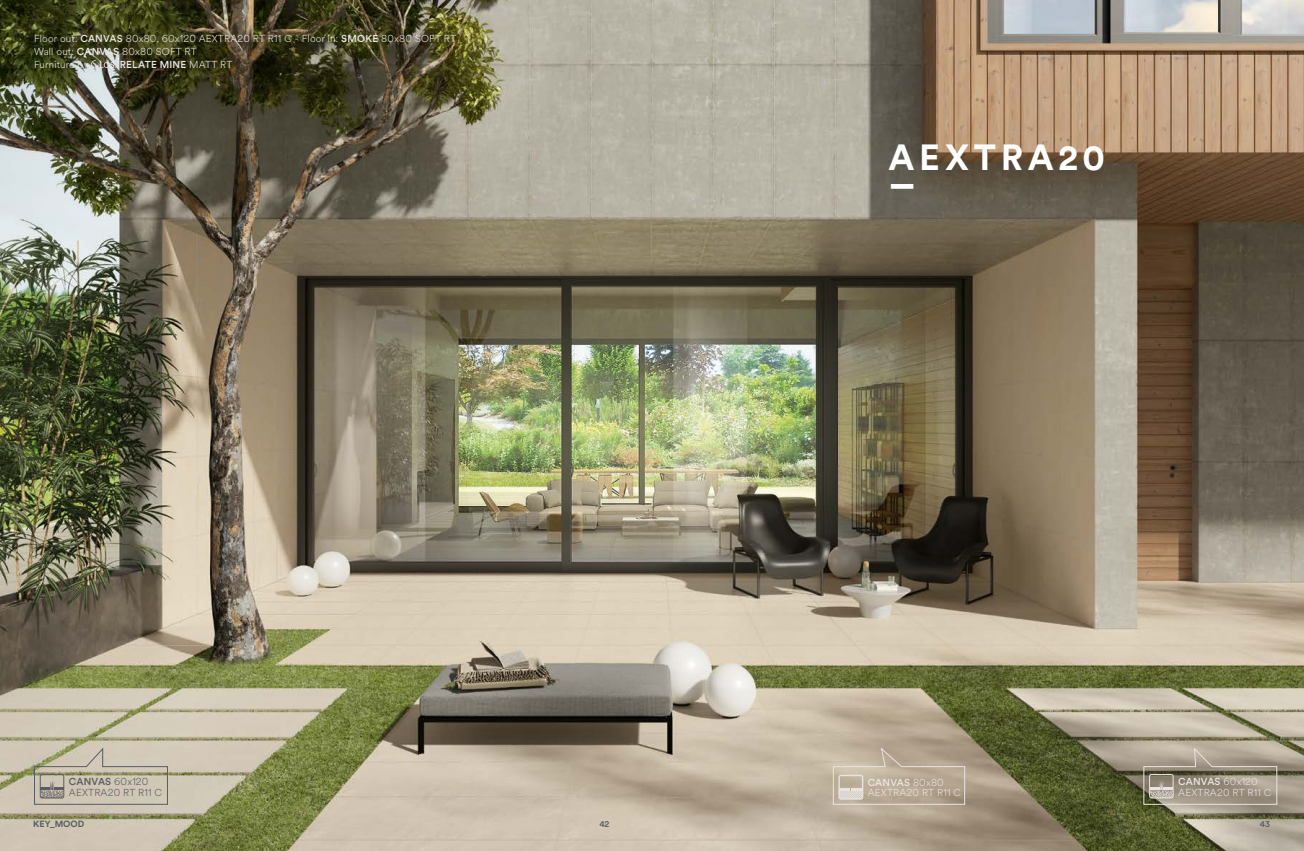
<style>
.page{position:relative;width:1304px;height:851px;background:#fff}
.page>*{position:absolute;margin:0;border:0;box-sizing:border-box;transform-origin:0 0}
.t1{font:700 43.8px "Circular Std";color:#fff}
.t2{font:700 36px "Circular Std";letter-spacing:.13em;color:#fff}
.t3{font:10px/13px "Circular Spotify Text Light 2";letter-spacing:.02em;color:#e9e4e1}
.t4{font:500 10px "Circular Std";letter-spacing:.02em;color:#e9e4e1}
.t5{font:10px "Circular Spotify Text Light 2";letter-spacing:.02em;color:#5a5d62}
.t6{font:500 10px "Circular Std";letter-spacing:.015em;color:#5a5d62}
.t7{font:700 9px "Circular Std";color:#5a5d62}
.t8{font:500 9px "Circular Std";color:#5a5d62}
.s1{font-family:"Circular Std";font-weight:500}
.s2{font-family:"Circular Spotify Text Light 2";font-weight:400}
</style>
<div class="page">
<img style="left:0;top:0;width:1304px;height:850px">
<svg style="left:91px;top:60px;width:23px;height:9px"></svg>
<svg style="left:34px;top:746px;width:134px;height:59px;background:#c2baa9"></svg>
<svg style="left:1143px;top:746px;width:135px;height:59px;background:#a09686"></svg>
<svg style="left:832px;top:746px;width:134px;height:59px;background:#bcae9b"></svg>
<p class="t3" style="left:34px;top:32px;width:424px">Floor out: <span class="s1">CANVAS</span> 80x80, 60x120 AEXTRA20 RT R11 C - Floor in: <span class="s1">SMOKE</span> 80x80 SOFT RT<br>Wall out: <span class="s1">CANVAS</span> 80x80 SOFT RT<br>Furniture by</p>
<p class="t4" style="left:114px;top:58px;width:120px"><span class="s2">:</span> RELATE MINE <span class="s2">MATT RT</span></p>
<p class="t6" style="left:69px;top:774px;width:81px">CANVAS <span class="s2">60x120</span></p>
<p class="t5" style="left:69px;top:785px;width:95px">AEXTRA20 RT R11 C</p>
<h2 class="t2" style="left:889px;top:134px;width:218px">AEXTRA20</h2>
<h1 class="t1" style="left:891px;top:140px;width:24px">_</h1>
<p class="t4" style="left:868px;top:775px;width:77px">CANVAS <span class="s2">80x80</span></p>
<p class="t3" style="left:868px;top:785px;width:95px">AEXTRA20 RT R11 C</p>
<p class="t4" style="left:1178px;top:774px;width:81px">CANVAS <span class="s2">60x120</span></p>
<p class="t3" style="left:1178px;top:785px;width:95px">AEXTRA20 RT R11 C</p>
<p class="t7" style="left:33px;top:818px;width:53px">KEY_MOOD</p>
<p class="t8" style="left:599px;top:818px;width:12px">42</p>
<p class="t8" style="left:1260px;top:818px;width:12px">43</p>
</div>
